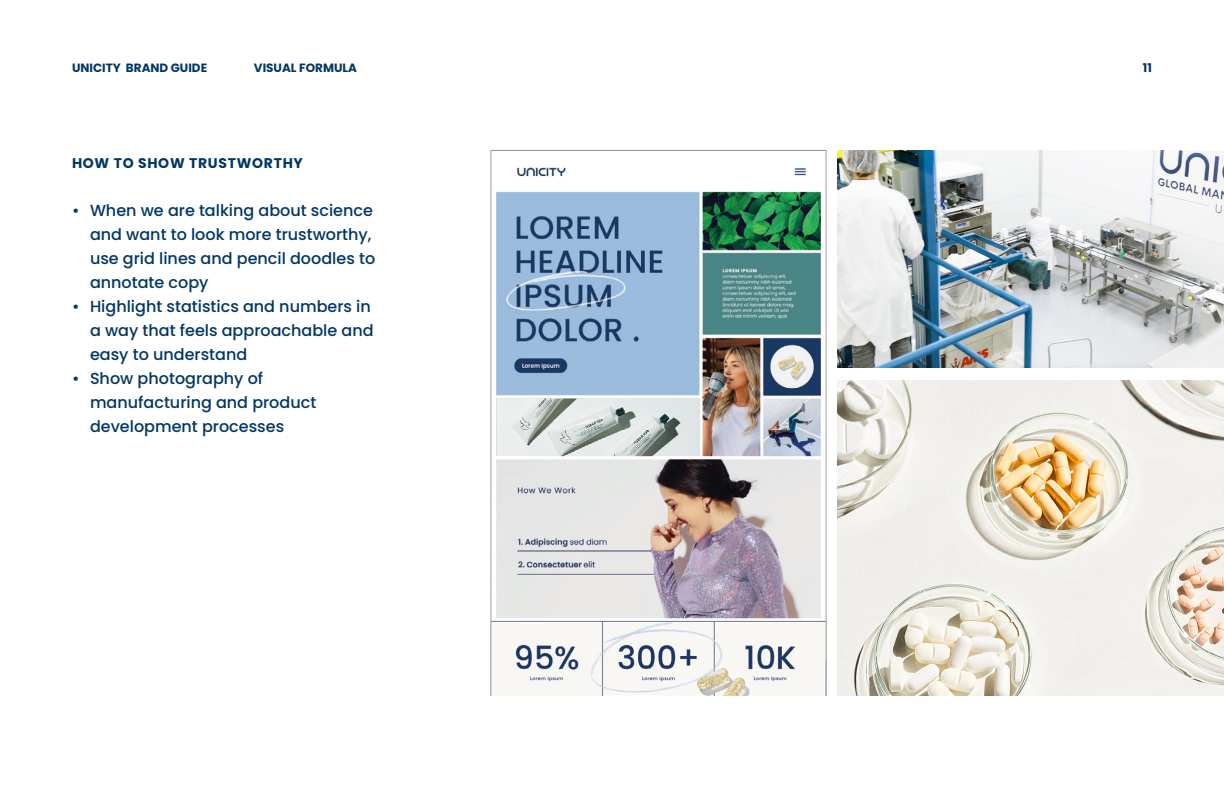
<style>
.page{position:relative;width:1224px;height:792px;background:#fff}
.page>*{position:absolute;margin:0;border:0;box-sizing:border-box;transform-origin:0 0}
.t1{font:500 16px/24px "Poppins";color:#003764}
.t2{font:700 14px "Poppins";letter-spacing:.05em;color:#003764}
.t3{font:700 12px "Poppins";color:#003764}
</style>
<div class="page">
<img style="left:837px;top:150px;width:387px;height:218px">
<img style="left:490px;top:149px;width:337px;height:547px">
<img style="left:837px;top:380px;width:387px;height:316px">
<p class="t3" style="left:72px;top:61px;width:137px">UNICITY BRAND GUIDE</p>
<p class="t3" style="left:1143px;top:61px;width:11px">11</p>
<p class="t3" style="left:254px;top:61px;width:105px">VISUAL FORMULA</p>
<p class="t2" style="left:72px;top:155px;width:233px">HOW TO SHOW TRUSTWORTHY</p>
<p class="t1" style="left:90px;top:198px;width:287px;text-indent:-18px">• When we are talking about science and want to look more trustworthy, use grid lines and pencil doodles to annotate copy</p>
<p class="t1" style="left:90px;top:294px;width:285px;text-indent:-18px">• Highlight statistics and numbers in a way that feels approachable and easy to understand</p>
<p class="t1" style="left:90px;top:366px;width:228px;text-indent:-18px">• Show photography of manufacturing and product development processes</p>
</div>
